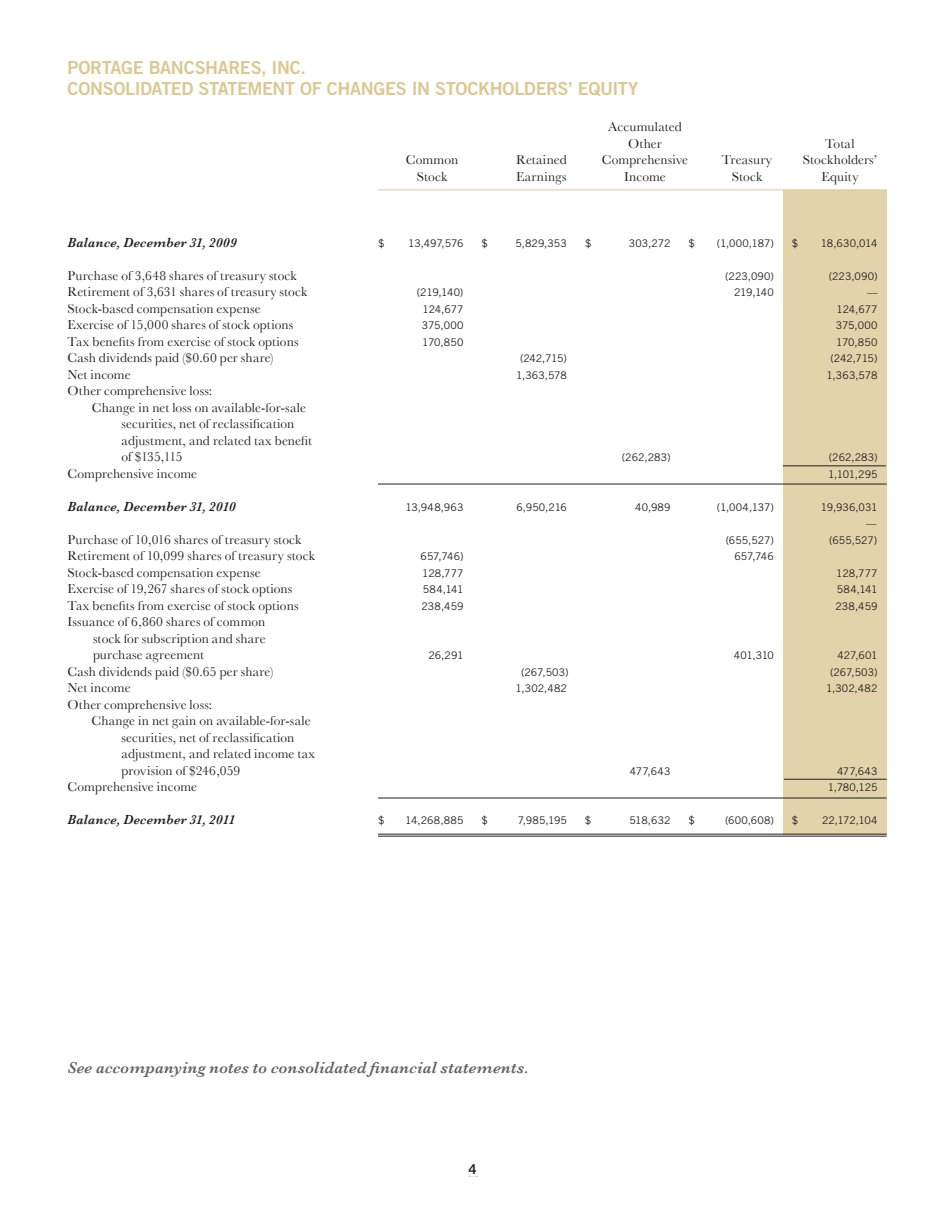
<style>
.page{position:relative;width:945px;height:1215px;background:#fff}
.page>*{position:absolute;margin:0;border:0;box-sizing:border-box;transform-origin:0 0}
.main_body_copy{font:18px/21px "Trade Gothic LT Std Bd 2";letter-spacing:-.02em;color:#dbc893}
.main_body_copy-2{font:italic 600 16.5px "Baskerville";letter-spacing:.015em;color:#636366}
.main_body_copy-3{font:13.5px/16.5px "Baskerville";letter-spacing:.01em;color:#231f20}
.main_body_copy-4{font:italic 600 13.5px "Baskerville";letter-spacing:.02em;color:#231f20}
.t1{font:13.5px "Trade Gothic LT Std Bd 2";color:#231f20}
.main_body_copy-5{font:10.5px "Trade Gothic LT Std";color:#231f20}
</style>
<div class="page">
<div style="left:783px;top:190px;width:104px;height:644px;background:#e2d3aa"></div>
<hr style="left:378px;top:190px;width:509px;height:1px;background:#dbc893">
<hr style="left:783px;top:465px;width:103px;height:1px;background:#231f20">
<hr style="left:378px;top:484px;width:509px;height:1px;background:#231f20">
<hr style="left:784px;top:779px;width:103px;height:1px;background:#231f20">
<hr style="left:378px;top:798px;width:509px;height:1px;background:#231f20">
<hr style="left:378px;top:834px;width:509px;height:1px;background:#231f20">
<hr style="left:378px;top:836px;width:509px;height:1px;background:#231f20">
<p class="main_body_copy" style="left:68px;top:57px;width:572px">PORTAGE BANCSHARES, INC.<br>CONSOLIDATED STATEMENT OF CHANGES IN STOCKHOLDERS’ EQUITY</p>
<p class="main_body_copy-3" style="left:608px;top:119px;width:75px">Accumulated</p>
<p class="main_body_copy-3" style="left:628px;top:135px;width:35px">Other</p>
<p class="main_body_copy-3" style="left:825px;top:135px;width:31px">Total</p>
<p class="main_body_copy-3" style="left:406px;top:152px;width:54px">Common</p>
<p class="main_body_copy-3" style="left:516px;top:152px;width:52px">Retained</p>
<p class="main_body_copy-3" style="left:602px;top:152px;width:88px">Comprehensive</p>
<p class="main_body_copy-3" style="left:722px;top:152px;width:52px">Treasury</p>
<p class="main_body_copy-3" style="left:803px;top:152px;width:76px">Stockholders’</p>
<p class="main_body_copy-3" style="left:417px;top:168px;width:32px">Stock</p>
<p class="main_body_copy-3" style="left:516px;top:168px;width:52px">Earnings</p>
<p class="main_body_copy-3" style="left:624px;top:168px;width:43px">Income</p>
<p class="main_body_copy-3" style="left:732px;top:168px;width:32px">Stock</p>
<p class="main_body_copy-3" style="left:821px;top:168px;width:39px">Equity</p>
<p class="main_body_copy-4" style="left:68px;top:235px;width:171px">Balance, December 31, 2009</p>
<p class="main_body_copy-5" style="left:378px;top:237px;width:8px">$</p>
<p class="main_body_copy-5" style="left:408px;top:237px;width:57px">13,497,576</p>
<p class="main_body_copy-5" style="left:482px;top:237px;width:8px">$</p>
<p class="main_body_copy-5" style="left:515px;top:237px;width:53px">5,829,353</p>
<p class="main_body_copy-5" style="left:585px;top:237px;width:8px">$</p>
<p class="main_body_copy-5" style="left:629px;top:237px;width:43px">303,272</p>
<p class="main_body_copy-5" style="left:689px;top:237px;width:8px">$</p>
<p class="main_body_copy-5" style="left:717px;top:237px;width:59px">(1,000,187)</p>
<p class="main_body_copy-5" style="left:792px;top:237px;width:8px">$</p>
<p class="main_body_copy-5" style="left:821px;top:237px;width:58px">18,630,014</p>
<p class="main_body_copy-3" style="left:68px;top:267px;width:231px">Purchase of 3,648 shares of treasury stock</p>
<p class="main_body_copy-5" style="left:725px;top:270px;width:50px">(223,090)</p>
<p class="main_body_copy-5" style="left:829px;top:270px;width:50px">(223,090)</p>
<p class="main_body_copy-3" style="left:68px;top:284px;width:241px">Retirement of 3,631 shares of treasury stock</p>
<p class="main_body_copy-5" style="left:417px;top:286px;width:48px">(219,140)</p>
<p class="main_body_copy-5" style="left:734px;top:286px;width:41px">219,140</p>
<p class="main_body_copy-5" style="left:867px;top:286px;width:12px">—</p>
<p class="main_body_copy-3" style="left:68px;top:300px;width:195px">Stock-based compensation expense</p>
<p class="main_body_copy-5" style="left:423px;top:303px;width:43px">124,677</p>
<p class="main_body_copy-5" style="left:837px;top:303px;width:43px">124,677</p>
<p class="main_body_copy-3" style="left:68px;top:317px;width:227px">Exercise of 15,000 shares of stock options</p>
<p class="main_body_copy-5" style="left:422px;top:319px;width:43px">375,000</p>
<p class="main_body_copy-5" style="left:836px;top:319px;width:43px">375,000</p>
<p class="main_body_copy-3" style="left:68px;top:333px;width:233px">Tax benefits from exercise of stock options</p>
<p class="main_body_copy-5" style="left:422px;top:336px;width:43px">170,850</p>
<p class="main_body_copy-5" style="left:836px;top:336px;width:43px">170,850</p>
<p class="main_body_copy-3" style="left:68px;top:350px;width:207px">Cash dividends paid ($0.60 per share)</p>
<p class="main_body_copy-5" style="left:520px;top:352px;width:48px">(242,715)</p>
<p class="main_body_copy-5" style="left:831px;top:352px;width:48px">(242,715)</p>
<p class="main_body_copy-3" style="left:68px;top:366px;width:65px">Net income</p>
<p class="main_body_copy-5" style="left:516px;top:369px;width:52px">1,363,578</p>
<p class="main_body_copy-5" style="left:827px;top:369px;width:52px">1,363,578</p>
<p class="main_body_copy-3" style="left:92px;top:383px;width:216px;text-indent:-24px">Other comprehensive loss:<br>Change in net loss on available-for-sale</p>
<p class="main_body_copy-3" style="left:122px;top:416px;width:192px">securities, net of reclassification adjustment, and related tax benefit of $135,115</p>
<p class="main_body_copy-5" style="left:622px;top:451px;width:50px">(262,283)</p>
<p class="main_body_copy-5" style="left:829px;top:451px;width:50px">(262,283)</p>
<p class="main_body_copy-3" style="left:68px;top:465px;width:131px">Comprehensive income</p>
<p class="main_body_copy-5" style="left:828px;top:468px;width:51px">1,101,295</p>
<p class="main_body_copy-4" style="left:68px;top:499px;width:170px">Balance, December 31, 2010</p>
<p class="main_body_copy-5" style="left:406px;top:501px;width:59px">13,948,963</p>
<p class="main_body_copy-5" style="left:517px;top:501px;width:52px">6,950,216</p>
<p class="main_body_copy-5" style="left:635px;top:501px;width:37px">40,989</p>
<p class="main_body_copy-5" style="left:717px;top:501px;width:59px">(1,004,137)</p>
<p class="main_body_copy-5" style="left:821px;top:501px;width:58px">19,936,031</p>
<p class="main_body_copy-5" style="left:866px;top:517px;width:12px">—</p>
<p class="main_body_copy-3" style="left:68px;top:531px;width:235px">Purchase of 10,016 shares of treasury stock</p>
<p class="main_body_copy-5" style="left:726px;top:534px;width:50px">(655,527)</p>
<p class="main_body_copy-5" style="left:829px;top:534px;width:50px">(655,527)</p>
<p class="main_body_copy-3" style="left:68px;top:548px;width:249px">Retirement of 10,099 shares of treasury stock</p>
<p class="main_body_copy-5" style="left:421px;top:550px;width:44px">657,746)</p>
<p class="main_body_copy-5" style="left:734px;top:550px;width:41px">657,746</p>
<p class="main_body_copy-3" style="left:68px;top:564px;width:195px">Stock-based compensation expense</p>
<p class="main_body_copy-5" style="left:422px;top:567px;width:43px">128,777</p>
<p class="main_body_copy-5" style="left:836px;top:567px;width:43px">128,777</p>
<p class="main_body_copy-3" style="left:68px;top:581px;width:226px">Exercise of 19,267 shares of stock options</p>
<p class="main_body_copy-5" style="left:423px;top:583px;width:42px">584,141</p>
<p class="main_body_copy-5" style="left:837px;top:583px;width:42px">584,141</p>
<p class="main_body_copy-3" style="left:68px;top:597px;width:233px">Tax benefits from exercise of stock options</p>
<p class="main_body_copy-5" style="left:422px;top:600px;width:43px">238,459</p>
<p class="main_body_copy-5" style="left:836px;top:600px;width:43px">238,459</p>
<p class="main_body_copy-3" style="left:68px;top:614px;width:199px">Issuance of 6,860 shares of common</p>
<p class="main_body_copy-3" style="left:93px;top:630px;width:174px">stock for subscription and share</p>
<p class="main_body_copy-3" style="left:93px;top:647px;width:113px">purchase agreement</p>
<p class="main_body_copy-5" style="left:428px;top:649px;width:37px">26,291</p>
<p class="main_body_copy-5" style="left:734px;top:649px;width:42px">401,310</p>
<p class="main_body_copy-5" style="left:837px;top:649px;width:42px">427,601</p>
<p class="main_body_copy-3" style="left:68px;top:663px;width:207px">Cash dividends paid ($0.65 per share)</p>
<p class="main_body_copy-5" style="left:521px;top:666px;width:49px">(267,503)</p>
<p class="main_body_copy-5" style="left:830px;top:666px;width:49px">(267,503)</p>
<p class="main_body_copy-3" style="left:68px;top:680px;width:65px">Net income</p>
<p class="main_body_copy-5" style="left:516px;top:682px;width:53px">1,302,482</p>
<p class="main_body_copy-5" style="left:826px;top:682px;width:53px">1,302,482</p>
<p class="main_body_copy-3" style="left:68px;top:696px;width:146px">Other comprehensive loss:</p>
<p class="main_body_copy-3" style="left:92px;top:713px;width:221px">Change in net gain on available-for-sale</p>
<p class="main_body_copy-3" style="left:122px;top:729px;width:174px">securities, net of reclassification</p>
<p class="main_body_copy-3" style="left:122px;top:746px;width:195px">adjustment, and related income tax</p>
<p class="main_body_copy-3" style="left:122px;top:762px;width:120px">provision of $246,059</p>
<p class="main_body_copy-5" style="left:630px;top:765px;width:42px">477,643</p>
<p class="main_body_copy-5" style="left:837px;top:765px;width:42px">477,643</p>
<p class="main_body_copy-3" style="left:68px;top:779px;width:131px">Comprehensive income</p>
<p class="main_body_copy-5" style="left:828px;top:781px;width:51px">1,780,125</p>
<p class="main_body_copy-4" style="left:68px;top:812px;width:169px">Balance, December 31, 2011</p>
<p class="main_body_copy-5" style="left:378px;top:814px;width:8px">$</p>
<p class="main_body_copy-5" style="left:405px;top:814px;width:60px">14,268,885</p>
<p class="main_body_copy-5" style="left:481px;top:814px;width:8px">$</p>
<p class="main_body_copy-5" style="left:518px;top:814px;width:51px">7,985,195</p>
<p class="main_body_copy-5" style="left:585px;top:814px;width:8px">$</p>
<p class="main_body_copy-5" style="left:629px;top:814px;width:43px">518,632</p>
<p class="main_body_copy-5" style="left:688px;top:814px;width:8px">$</p>
<p class="main_body_copy-5" style="left:725px;top:814px;width:50px">(600,608)</p>
<p class="main_body_copy-5" style="left:792px;top:814px;width:8px">$</p>
<p class="main_body_copy-5" style="left:822px;top:814px;width:57px">22,172,104</p>
<p class="main_body_copy-2" style="left:68px;top:1058px;width:463px">See accompanying notes to consolidated financial statements.</p>
<p class="t1" style="left:468px;top:1161px;width:10px">4</p>
</div>
